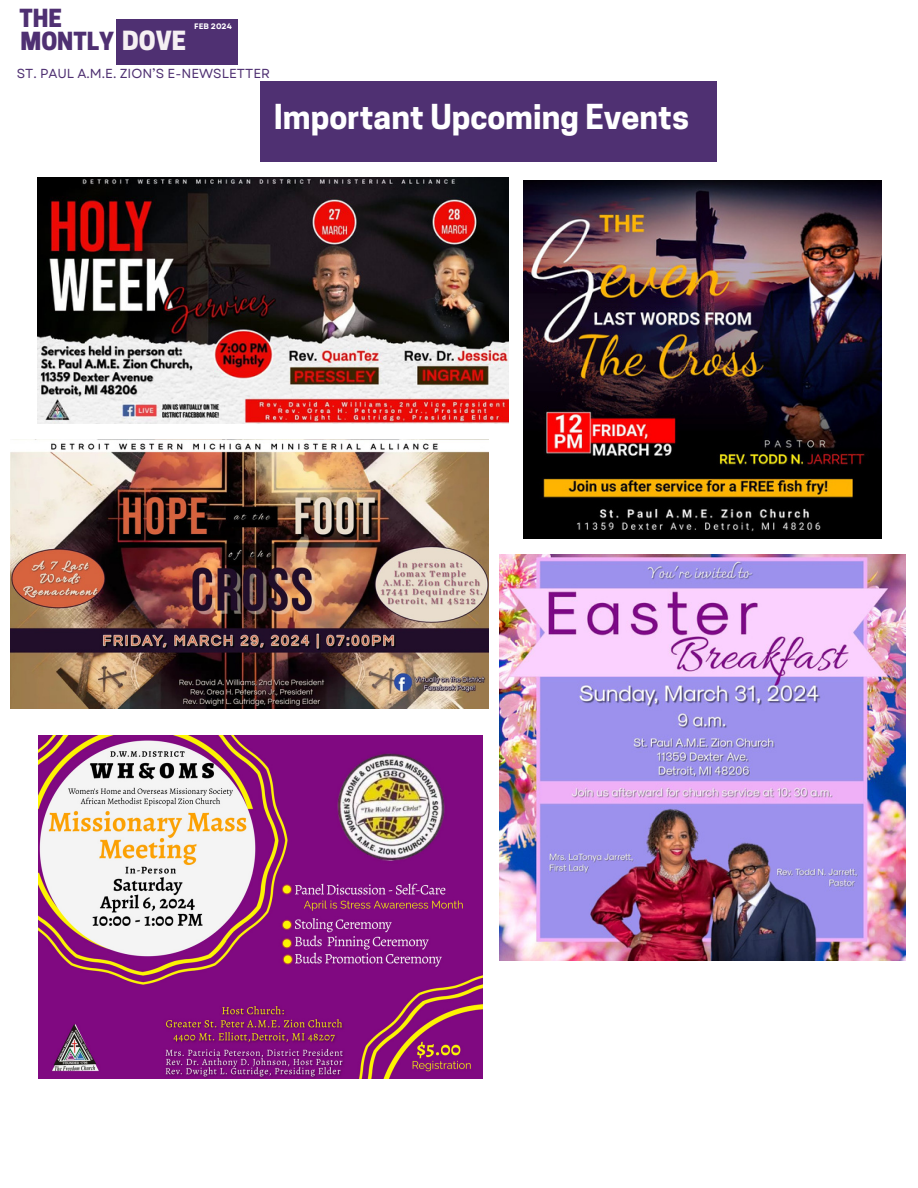
<style>
.page{position:relative;width:918px;height:1188px;background:#fff}
.page>*{position:absolute;margin:0;border:0;box-sizing:border-box;transform-origin:0 0}
.t1{font:700 32.25px "Cooper Hewitt";color:#fff}
.t2{font:800 23.4px/23.5px "Cooper Hewitt";color:#4f3072}
.t3{font:13.05px "Garet";color:#4f3072}
.t4{font:700 7.95px "Garet";color:#fff}
.s1{font-size:24.75px;color:#f5f0f3}
</style>
<div class="page">
<div style="left:260px;top:82px;width:457px;height:80px;background:#4f3072"></div>
<div style="left:116px;top:19px;width:122px;height:46px;background:#4f3072"></div>
<img style="left:523px;top:181px;width:358px;height:357px">
<img style="left:499px;top:555px;width:407px;height:406px">
<img style="left:37px;top:177px;width:472px;height:246px">
<img style="left:38px;top:735px;width:444px;height:343px">
<img style="left:11px;top:439px;width:478px;height:269px">
<h2 class="t2" style="left:20px;top:9px;width:168px">THE<br>MONTLY <span class="s1">DOVE</span></h2>
<p class="t3" style="left:17px;top:64px;width:255px">ST. PAUL A.M.E. ZION’S E-NEWSLETTER</p>
<p class="t4" style="left:194px;top:20px;width:39px">FEB 2024</p>
<h1 class="t1" style="left:274px;top:105px;width:417px">Important Upcoming Events</h1>
</div>
